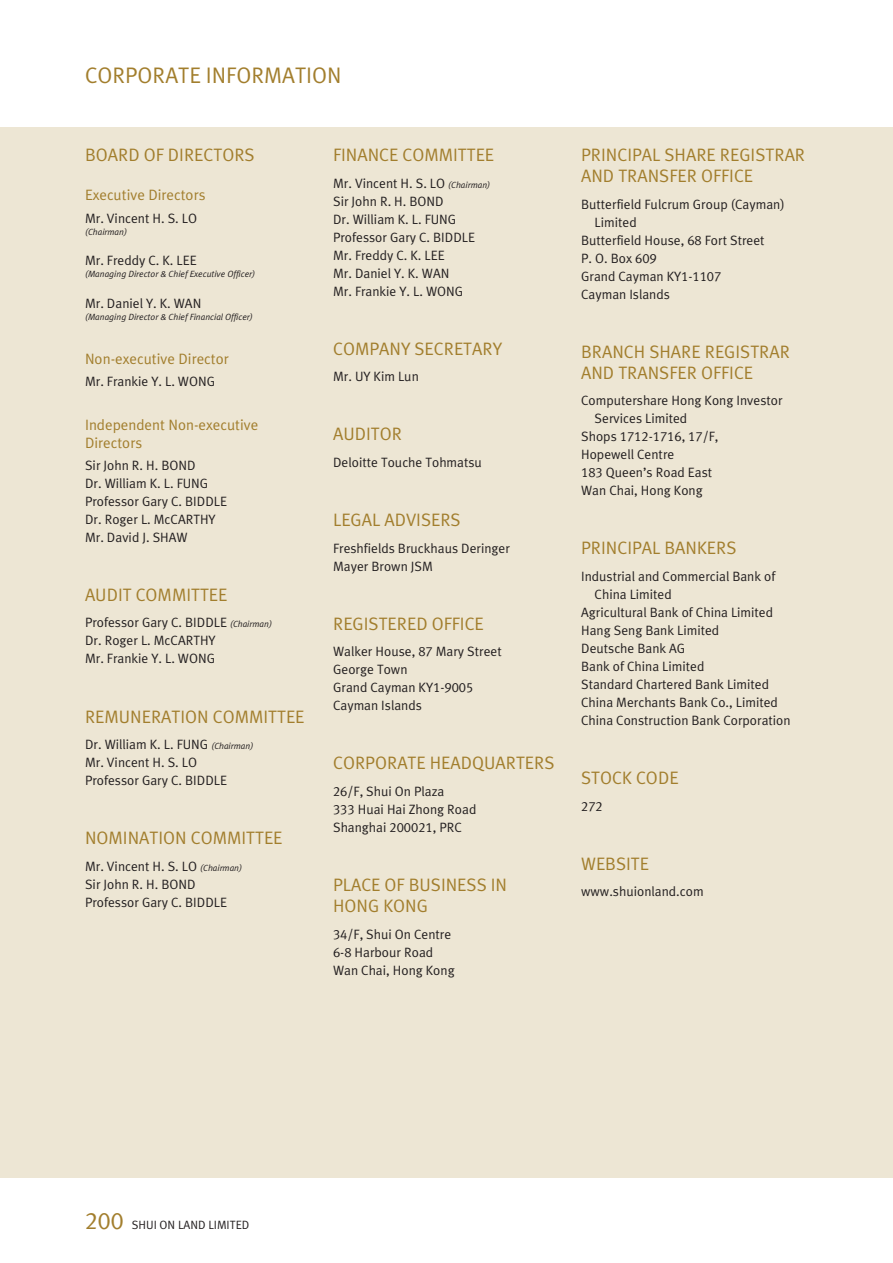
<style>
.page{position:relative;width:893px;height:1263px;background:#fff}
.page>*{position:absolute;margin:0;border:0;box-sizing:border-box;transform-origin:0 0}
.t1{font:22.5px "New Meta Plu Nor Rom";color:#a27e2d}
.t2{font:18px/21px "New Meta Plu Nor Rom";color:#a27e2d}
.t3{font:15px/18px "New Meta Plu Nor Rom";color:#a27e2d}
.t4{font:13.5px/18px "New Meta Plu Nor Rom";color:#231f20}
.t5{font:12px "New Meta Plu Nor Rom";color:#231f20}
.t6{font:9px "New Meta Plu Nor Ita";color:#231f20}
.s1{font-family:"New Meta Plu Nor Ita";font-size:9px}
.s2{font-size:24px;color:#a27e2d}
</style>
<div class="page">
<div style="left:0;top:128px;width:893px;height:1050px;background:#ede6d4"></div>
<h1 class="t1" style="left:85px;top:62px;width:27px">Corporate</h1>
<h1 class="t1" style="left:206px;top:62px;width:20px">Information</h1>
<h2 class="t2" style="left:85px;top:144px;width:171px">BOARD OF DIRECTORS</h2>
<p class="t3" style="left:85px;top:186px;width:122px">Executive Directors</p>
<p class="t4" style="left:85px;top:209px;width:114px">Mr. Vincent H. S. LO</p>
<p class="t6" style="left:85px;top:226px;width:44px">(Chairman)</p>
<p class="t4" style="left:85px;top:252px;width:113px">Mr. Freddy C. K. LEE</p>
<p class="t6" style="left:85px;top:269px;width:172px">(Managing Director &amp; Chief Executive Officer)</p>
<p class="t4" style="left:85px;top:294px;width:118px">Mr. Daniel Y. K. WAN</p>
<p class="t6" style="left:85px;top:312px;width:169px">(Managing Director &amp; Chief Financial Officer)</p>
<p class="t3" style="left:85px;top:349px;width:145px">Non-executive Director</p>
<p class="t4" style="left:85px;top:372px;width:132px">Mr. Frankie Y. L. WONG</p>
<p class="t3" style="left:85px;top:415px;width:175px">Independent Non-executive<br>Directors</p>
<p class="t4" style="left:85px;top:456px;width:143px">Sir John R. H. BOND<br>Dr. William K. L. FUNG<br>Professor Gary C. BIDDLE<br>Dr. Roger L. McCARTHY<br>Mr. David J. SHAW</p>
<h2 class="t2" style="left:85px;top:584px;width:144px">AUDIT COMMITTEE</h2>
<p class="t4" style="left:85px;top:614px;width:189px">Professor Gary C. BIDDLE <span class="s1">(Chairman)<br></span>Dr. Roger L. McCARTHY<br>Mr. Frankie Y. L. WONG</p>
<h2 class="t2" style="left:85px;top:706px;width:221px">REMUNERATION COMMITTEE</h2>
<p class="t4" style="left:85px;top:735px;width:170px">Dr. William K. L. FUNG <span class="s1">(Chairman)<br></span>Mr. Vincent H. S. LO<br>Professor Gary C. BIDDLE</p>
<h2 class="t2" style="left:85px;top:827px;width:199px">NOMINATION COMMITTEE</h2>
<p class="t4" style="left:85px;top:857px;width:159px">Mr. Vincent H. S. LO <span class="s1">(Chairman)<br></span>Sir John R. H. BOND<br>Professor Gary C. BIDDLE</p>
<h2 class="t2" style="left:333px;top:144px;width:163px">FINANCE COMMITTEE</h2>
<p class="t4" style="left:333px;top:174px;width:159px">Mr. Vincent H. S. LO <span class="s1">(Chairman)<br></span>Sir John R. H. BOND<br>Dr. William K. L. FUNG<br>Professor Gary C. BIDDLE<br>Mr. Freddy C. K. LEE<br>Mr. Daniel Y. K. WAN<br>Mr. Frankie Y. L. WONG</p>
<h2 class="t2" style="left:333px;top:338px;width:170px">COMPANY SECRETARY</h2>
<p class="t4" style="left:333px;top:367px;width:87px">Mr. UY Kim Lun</p>
<h2 class="t2" style="left:333px;top:423px;width:70px">AUDITOR</h2>
<p class="t4" style="left:333px;top:453px;width:150px">Deloitte Touche Tohmatsu</p>
<h2 class="t2" style="left:333px;top:509px;width:129px">LEGAL ADVISERS</h2>
<p class="t4" style="left:333px;top:539px;width:178px">Freshfields Bruckhaus Deringer<br>Mayer Brown JSM</p>
<h2 class="t2" style="left:333px;top:613px;width:152px">REGISTERED OFFICE</h2>
<p class="t4" style="left:333px;top:642px;width:170px">Walker House, 87 Mary Street<br>George Town<br>Grand Cayman KY1-9005<br>Cayman Islands</p>
<h2 class="t2" style="left:333px;top:752px;width:223px">CORPORATE HEADQUARTERS</h2>
<p class="t4" style="left:333px;top:782px;width:145px">26/F, Shui On Plaza<br>333 Huai Hai Zhong Road<br>Shanghai 200021, PRC</p>
<h2 class="t2" style="left:333px;top:874px;width:176px">PLACE OF BUSINESS IN<br>HONG KONG</h2>
<p class="t4" style="left:333px;top:925px;width:123px">34/F, Shui On Centre<br>6-8 Harbour Road<br>Wan Chai, Hong Kong</p>
<h2 class="t2" style="left:581px;top:144px;width:226px">PRINCIPAL SHARE REGISTRAR<br>AND TRANSFER OFFICE</h2>
<p class="t4" style="left:581px;top:195px;width:205px">Butterfield Fulcrum Group (Cayman)</p>
<p class="t4" style="left:595px;top:213px;width:44px">Limited</p>
<p class="t4" style="left:581px;top:231px;width:185px">Butterfield House, 68 Fort Street</p>
<p class="t4" style="left:581px;top:249px;width:77px">P. O. Box 609</p>
<p class="t4" style="left:581px;top:267px;width:142px">Grand Cayman KY1-1107</p>
<p class="t4" style="left:581px;top:285px;width:90px">Cayman Islands</p>
<h2 class="t2" style="left:581px;top:341px;width:210px">BRANCH SHARE REGISTRAR<br>AND TRANSFER OFFICE</h2>
<p class="t4" style="left:581px;top:391px;width:203px">Computershare Hong Kong Investor</p>
<p class="t4" style="left:595px;top:409px;width:94px">Services Limited</p>
<p class="t4" style="left:581px;top:427px;width:139px">Shops 1712-1716, 17/F,</p>
<p class="t4" style="left:581px;top:445px;width:95px">Hopewell Centre</p>
<p class="t4" style="left:581px;top:463px;width:133px">183 Queen’s Road East</p>
<p class="t4" style="left:581px;top:481px;width:123px">Wan Chai, Hong Kong</p>
<h2 class="t2" style="left:581px;top:537px;width:157px">PRINCIPAL BANKERS</h2>
<p class="t4" style="left:581px;top:567px;width:196px">Industrial and Commercial Bank of</p>
<p class="t4" style="left:595px;top:585px;width:79px">China Limited</p>
<p class="t4" style="left:581px;top:603px;width:193px">Agricultural Bank of China Limited</p>
<p class="t4" style="left:581px;top:621px;width:140px">Hang Seng Bank Limited</p>
<p class="t4" style="left:581px;top:639px;width:106px">Deutsche Bank AG</p>
<p class="t4" style="left:581px;top:657px;width:125px">Bank of China Limited</p>
<p class="t4" style="left:581px;top:675px;width:189px">Standard Chartered Bank Limited</p>
<p class="t4" style="left:581px;top:693px;width:198px">China Merchants Bank Co., Limited</p>
<p class="t4" style="left:581px;top:711px;width:211px">China Construction Bank Corporation</p>
<h2 class="t2" style="left:581px;top:767px;width:99px">STOCK CODE</h2>
<p class="t4" style="left:581px;top:797px;width:23px">272</p>
<h2 class="t2" style="left:581px;top:853px;width:69px">WEBSITE</h2>
<p class="t4" style="left:581px;top:882px;width:124px">www.shuionland.com</p>
<p class="t5" style="left:85px;top:1218px;width:166px"><span class="s2">200</span> SHUI ON LAND LIMITED</p>
</div>
